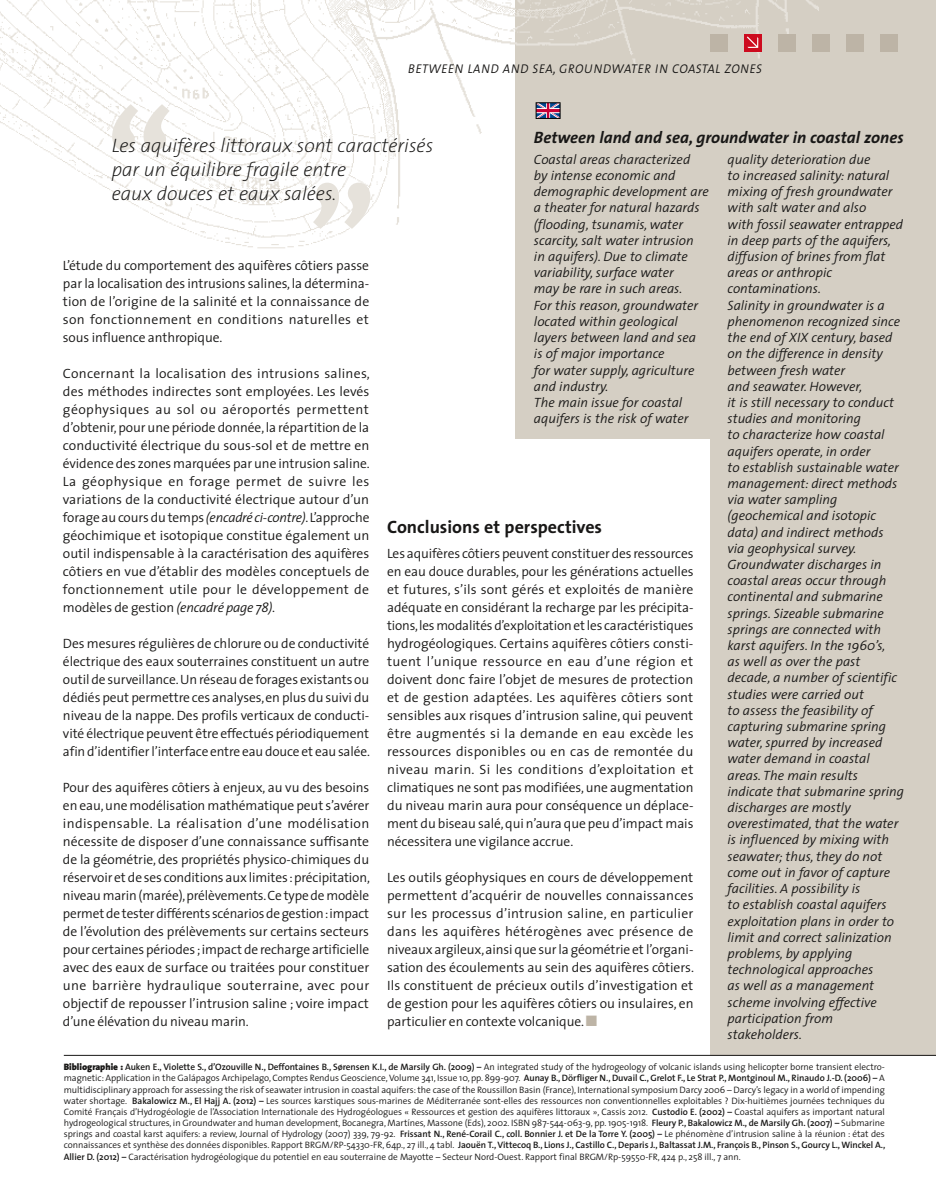
<style>
.page{position:relative;width:936px;height:1191px;background:#fff}
.page>*{position:absolute;margin:0;border:0;box-sizing:border-box;transform-origin:0 0}
.t1{font:italic 200 19.5px/24px "The Sans";color:#181716}
.t2{font:700 18px "The Sans";color:#181716}
.t3{font:italic 16.5px "The Sans Light Caps";color:#181716;scale:.9 1}
.t4{font:italic 700 16.5px "The Sans";color:#181716}
.t5{font:300 13.5px/18px "The Sans";letter-spacing:-.005em;color:#181716;text-align:justify}
.t6{font:italic 300 13.5px/16.2px "The Sans";color:#181716}
.t7{font:300 9.3px/11.1px "The Sans";letter-spacing:-.005em;color:#181716;text-align:justify}
.s1{font-style:italic}
.s2{color:#bdb4a6}
.s3{font-weight:900}
.s4{font-weight:600}
</style>
<div class="page">
<div style="left:514px;top:0;width:213px;height:438px;background:#d5cfc4"></div>
<div style="left:710px;top:0;width:225px;height:1055px;background:#d5cfc4"></div>
<img style="left:0;top:0;width:818px;height:262px">
<div style="left:778px;top:34px;width:17px;height:17px;background:#bdb4a6"></div>
<div style="left:710px;top:34px;width:17px;height:17px;background:#bdb4a6"></div>
<svg style="left:744px;top:34px;width:17px;height:17px"></svg>
<div style="left:812px;top:34px;width:17px;height:17px;background:#bdb4a6"></div>
<div style="left:846px;top:34px;width:17px;height:17px;background:#bdb4a6"></div>
<div style="left:880px;top:34px;width:17px;height:17px;background:#bdb4a6"></div>
<hr style="left:64px;top:1055px;width:871px;height:1px;background:#181716">
<svg style="left:538px;top:105px;width:20px;height:11px"></svg>
<svg style="left:104px;top:104px;width:66px;height:46px"></svg>
<svg style="left:313px;top:183px;width:65px;height:46px"></svg>
<p class="t3" style="left:408px;top:53px;width:395px">between land and sea, groundwater in coastal zones</p>
<p class="t4" style="left:534px;top:124px;width:371px">Between land and sea, groundwater in coastal zones</p>
<p class="t6" style="left:534px;top:151px;width:176px">Coastal areas characterized<br>by intense economic and demographic development are a theater for natural hazards (flooding, tsunamis, water scarcity, salt water intrusion<br>in aquifers). Due to climate variability, surface water<br>may be rare in such areas.<br>For this reason, groundwater located within geological layers between land and sea<br>is of major importance<br>for water supply, agriculture and industry.<br>The main issue for coastal aquifers is the risk of water</p>
<p class="t6" style="left:727px;top:151px;width:178px">quality deterioration due<br>to increased salinity: natural mixing of fresh groundwater with salt water and also<br>with fossil seawater entrapped in deep parts of the aquifers, diffusion of brines from flat areas or anthropic contaminations.<br>Salinity in groundwater is a phenomenon recognized since the end of XIX century, based on the difference in density between fresh water<br>and seawater. However,<br>it is still necessary to conduct studies and monitoring<br>to characterize how coastal aquifers operate, in order<br>to establish sustainable water management: direct methods via water sampling (geochemical and isotopic data) and indirect methods<br>via geophysical survey.<br>Groundwater discharges in coastal areas occur through continental and submarine springs. Sizeable submarine springs are connected with karst aquifers. In the 1960’s,<br>as well as over the past decade, a number of scientific studies were carried out<br>to assess the feasibility of capturing submarine spring water, spurred by increased water demand in coastal areas. The main results indicate that submarine spring discharges are mostly overestimated, that the water is influenced by mixing with seawater; thus, they do not come out in favor of capture facilities. A possibility is<br>to establish coastal aquifers exploitation plans in order to limit and correct salinization problems, by applying technological approaches<br>as well as a management scheme involving effective participation from stakeholders.</p>
<h1 class="t1" style="left:112px;top:133px;width:323px">Les aquifères littoraux sont caractérisés par un équilibre fragile entre<br>eaux douces et eaux salées.</h1>
<p class="t5" style="left:63px;top:256px;width:308px">L’étude du comportement des aquifères côtiers passe par la localisation des intrusions salines, la détermina&shy;tion de l’origine de la salinité et la connaissance de son fonctionnement en conditions naturelles et sous influence anthropique.</p>
<p class="t5" style="left:63px;top:364px;width:308px">Concernant la localisation des intrusions salines, des méthodes indirectes sont employées. Les levés géophysiques au sol ou aéroportés permettent d’obtenir, pour une période donnée, la répartition de la conductivité électrique du sous-sol et de mettre en évidence des zones marquées par une intrusion saline.<br>La géophysique en forage permet de suivre les variations de la conductivité électrique autour d’un forage au cours du temps <span class="s1">(encadré ci-contre)</span>. L’approche géochimique et isotopique constitue également un outil indispensable à la caractérisation des aquifères côtiers en vue d’établir des modèles conceptuels de fonctionnement utile pour le développement de modèles de gestion <span class="s1">(encadré page 78)</span>.</p>
<p class="t5" style="left:63px;top:634px;width:308px">Des mesures régulières de chlorure ou de conductivité électrique des eaux souterraines constituent un autre outil de surveillance. Un réseau de forages existants ou dédiés peut permettre ces analyses, en plus du suivi du niveau de la nappe. Des profils verticaux de conducti&shy;vité électrique peuvent être effectués périodiquement afin d’identifier l’interface entre eau douce et eau salée.</p>
<p class="t5" style="left:63px;top:778px;width:308px">Pour des aquifères côtiers à enjeux, au vu des besoins en eau, une modélisation mathématique peut s’avérer indispensable. La réalisation d’une modélisation nécessite de disposer d’une connaissance suffisante de la géométrie, des propriétés physico-chimiques du réservoir et de ses conditions aux limites : précipitation, niveau marin (marée), prélèvements. Ce type de modèle permet de tester différents scénarios de gestion: impact de l’évolution des prélèvements sur certains secteurs pour certaines périodes ; impact de recharge artificielle avec des eaux de surface ou traitées pour constituer une barrière hydraulique souterraine, avec pour objectif de repousser l’intrusion saline ; voire impact d’une élévation du niveau marin.</p>
<h2 class="t2" style="left:387px;top:511px;width:216px">Conclusions et perspectives</h2>
<p class="t5" style="left:387px;top:544px;width:308px">Les aquifères côtiers peuvent constituer des ressources en eau douce durables, pour les générations actuelles et futures, s’ils sont gérés et exploités de manière adéquate en considérant la recharge par les précipita&shy;tions, les modalités d’exploitation et les caractéristiques hydrogéologiques. Certains aquifères côtiers consti&shy;tuent l’unique ressource en eau d’une région et doivent donc faire l’objet de mesures de protection et de gestion adaptées. Les aquifères côtiers sont sensibles aux risques d’intrusion saline, qui peuvent être augmentés si la demande en eau excède les ressources disponibles ou en cas de remontée du niveau marin. Si les conditions d’exploitation et climatiques ne sont pas modifiées, une augmentation du niveau marin aura pour conséquence un déplace&shy;ment du biseau salé, qui n’aura que peu d’impact mais nécessitera une vigilance accrue.</p>
<p class="t5" style="left:387px;top:868px;width:308px">Les outils géophysiques en cours de développement permettent d’acquérir de nouvelles connaissances sur les processus d’intrusion saline, en particulier dans les aquifères hétérogènes avec présence de niveaux argileux, ainsi que sur la géométrie et l’organi&shy;sation des écoulements au sein des aquifères côtiers.<br>Ils constituent de précieux outils d’investigation et de gestion pour les aquifères côtiers ou insulaires, en particulier en contexte volcanique. <span class="s2">■</span></p>
<p class="t7" style="left:64px;top:1061px;width:823px"><span class="s3">Bibliographie :</span> <span class="s4">Auken E., Violette S., d’Ozouville N., Deffontaines B., Sørensen K.I., de Marsily Gh. (2009) –</span> An integrated study of the hydrogeology of volcanic islands using helicopter borne transient electro&shy;magnetic: Application in the Galápagos Archipelago, Comptes Rendus Geoscience, Volume 341, Issue 10, pp. 899-907. <span class="s4">Aunay B., Dörfliger N., Duvail C., Grelot F., Le Strat P., Montginoul M., Rinaudo J.-D. (2006) –</span> A multidisciplinary approach for assessing the risk of seawater intrusion in coastal aquifers: the case of the Roussillon Basin (France), International symposium Darcy 2006 – Darcy’s legacy in a world of impending water shortage. <span class="s4">Bakalowicz M., El Hajj A. (2012) –</span> Les sources karstiques sous-marines de Méditerranée sont-elles des ressources non conventionnelles exploitables ? Dix-huitièmes journées techniques du Comité Français d’Hydrogéologie de l’Association Internationale des Hydrogéologues « Ressources et gestion des aquifères littoraux », Cassis 2012. <span class="s4">Custodio E. (2002) –</span> Coastal aquifers as important natural hydrogeological structures, in Groundwater and human development, Bocanegra, Martínes, Massone (Eds), 2002. ISBN 987-544-063-9, pp. 1905-1918. <span class="s4">Fleury P., Bakalowicz M., de Marsily Gh. (2007) –</span> Submarine springs and coastal karst aquifers: a review, Journal of Hydrology (2007) 339, 79-92. <span class="s4">Frissant N., René-Corail C., coll. Bonnier J. et De la Torre Y. (2005) –</span> Le phénomène d’intrusion saline à la réunion : état des connaissances et synthèse des données disponibles. Rapport BRGM/RP-54330-FR, 64p., 27 ill., 4 tabl. <span class="s4">Jaouën T., Vittecoq B., Lions J., Castillo C., Deparis J., Baltassat J.M., François B., Pinson S., Gourcy L., Winckel A., Allier D. (2012) –</span> Caractérisation hydrogéologique du potentiel en eau souterraine de Mayotte – Secteur Nord-Ouest. Rapport final BRGM/Rp-59550-FR, 424 p., 258 ill., 7 ann.</p>
</div>
